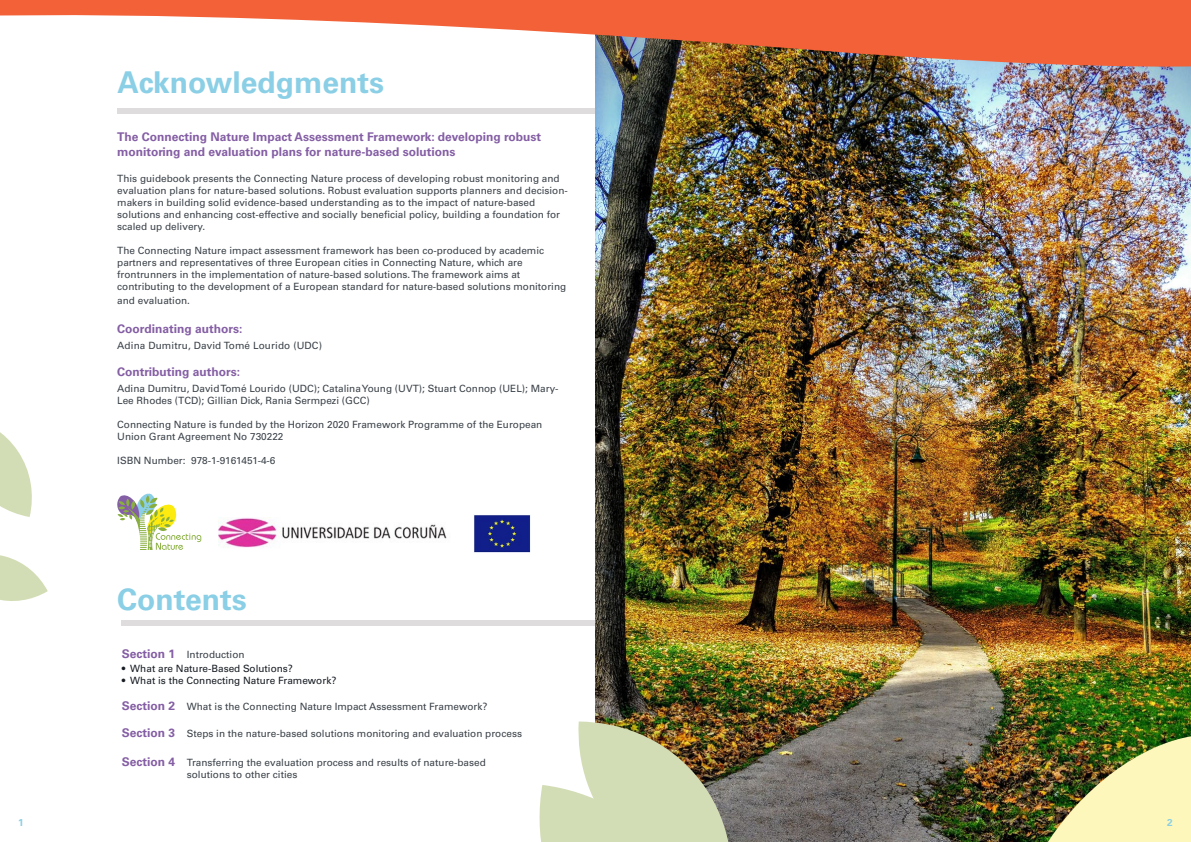
<style>
.page{position:relative;width:1191px;height:842px;background:#fff}
.page>*{position:absolute;margin:0;border:0;box-sizing:border-box;transform-origin:0 0}
.t1{font:700 30px "Univers LT Std";color:#8acfe5}
.t2{font:700 12px/14.4px "Univers LT Std";color:#845ea4}
.t3{font:10px/12px "Univers LT Std";color:#3a4148}
.t4{font:10px "Univers LT Std";color:#171c22}
.t5{font:700 10px "Univers LT Std";color:#8acfe3}
.s1{font-weight:700;font-size:12px;color:#845ea4}
</style>
<div class="page">
<div style="left:118px;top:109px;width:505px;height:5px;background:#dedcdd"></div>
<div style="left:122px;top:620px;width:514px;height:6px;background:#dedcdd"></div>
<img style="left:595px;top:69px;width:596px;height:773px">
<svg style="left:0;top:0;width:1191px;height:69px;fill:#f26138"></svg>
<img style="left:1002px;top:691px;width:189px;height:151px">
<svg style="left:0;top:555px;width:48px;height:46px"></svg>
<img style="left:539px;top:721px;width:195px;height:121px">
<svg style="left:0;top:432px;width:32px;height:85px"></svg>
<svg style="left:117px;top:493px;width:84px;height:57px"></svg>
<img style="left:474px;top:515px;width:56px;height:37px">
<img style="left:219px;top:517px;width:228px;height:31px">
<p class="t5" style="left:18px;top:817px;width:7px">1</p>
<h1 class="t1" style="left:118px;top:65px;width:268px">Acknowledgments</h1>
<p class="t2" style="left:117px;top:130px;width:425px">The Connecting Nature Impact Assessment Framework: developing robust monitoring and evaluation plans for nature-based solutions</p>
<p class="t3" style="left:117px;top:173px;width:452px">This guidebook presents the Connecting Nature process of developing robust monitoring and evaluation plans for nature-based solutions. Robust evaluation supports planners and decision&shy;makers in building solid evidence-based understanding as to the impact of nature-based solutions and enhancing cost-effective and socially beneficial policy, building a foundation for scaled up delivery.</p>
<p class="t3" style="left:117px;top:245px;width:450px">The Connecting Nature impact assessment framework has been co-produced by academic partners and representatives of three European cities in Connecting Nature, which are frontrunners in the implementation of nature-based solutions. The framework aims at contributing to the development of a European standard for nature-based solutions monitoring</p>
<p class="t3" style="left:117px;top:295px;width:74px">and evaluation.</p>
<p class="t2" style="left:117px;top:322px;width:127px">Coordinating authors:</p>
<p class="t3" style="left:117px;top:340px;width:206px">Adina Dumitru, David Tomé Lourido (UDC)</p>
<p class="t2" style="left:117px;top:364px;width:124px">Contributing authors:</p>
<p class="t3" style="left:117px;top:382px;width:442px">Adina Dumitru, David Tomé Lourido (UDC); Catalina Young (UVT); Stuart Connop (UEL); Mary-<br>Lee Rhodes (TCD); Gillian Dick, Rania Sermpezi (GCC)</p>
<p class="t3" style="left:117px;top:418px;width:427px">Connecting Nature is funded by the Horizon 2020 Framework Programme of the European<br>Union Grant Agreement No 730222</p>
<p class="t3" style="left:117px;top:454px;width:160px">ISBN Number: 978-1-9161451-4-6</p>
<h1 class="t1" style="left:117px;top:582px;width:131px">Contents</h1>
<p class="t3" style="left:122px;top:648px;width:124px"><span class="s1">Section 1</span> Introduction</p>
<p class="t4" style="left:122px;top:663px;width:173px">• What are Nature-Based Solutions?</p>
<p class="t4" style="left:122px;top:675px;width:216px">• What is the Connecting Nature Framework?</p>
<p class="t3" style="left:122px;top:701px;width:367px"><span class="s1">Section 2</span> What is the Connecting Nature Impact Assessment Framework?</p>
<p class="t3" style="left:122px;top:727px;width:402px"><span class="s1">Section 3</span> Steps in the nature-based solutions monitoring and evaluation process</p>
<p class="t3" style="left:187px;top:756px;width:300px;text-indent:-65px"><span class="s1">Section 4</span> Transferring the evaluation process and results of nature-based solutions to other cities</p>
<p class="t5" style="left:1167px;top:817px;width:7px">2</p>
</div>
